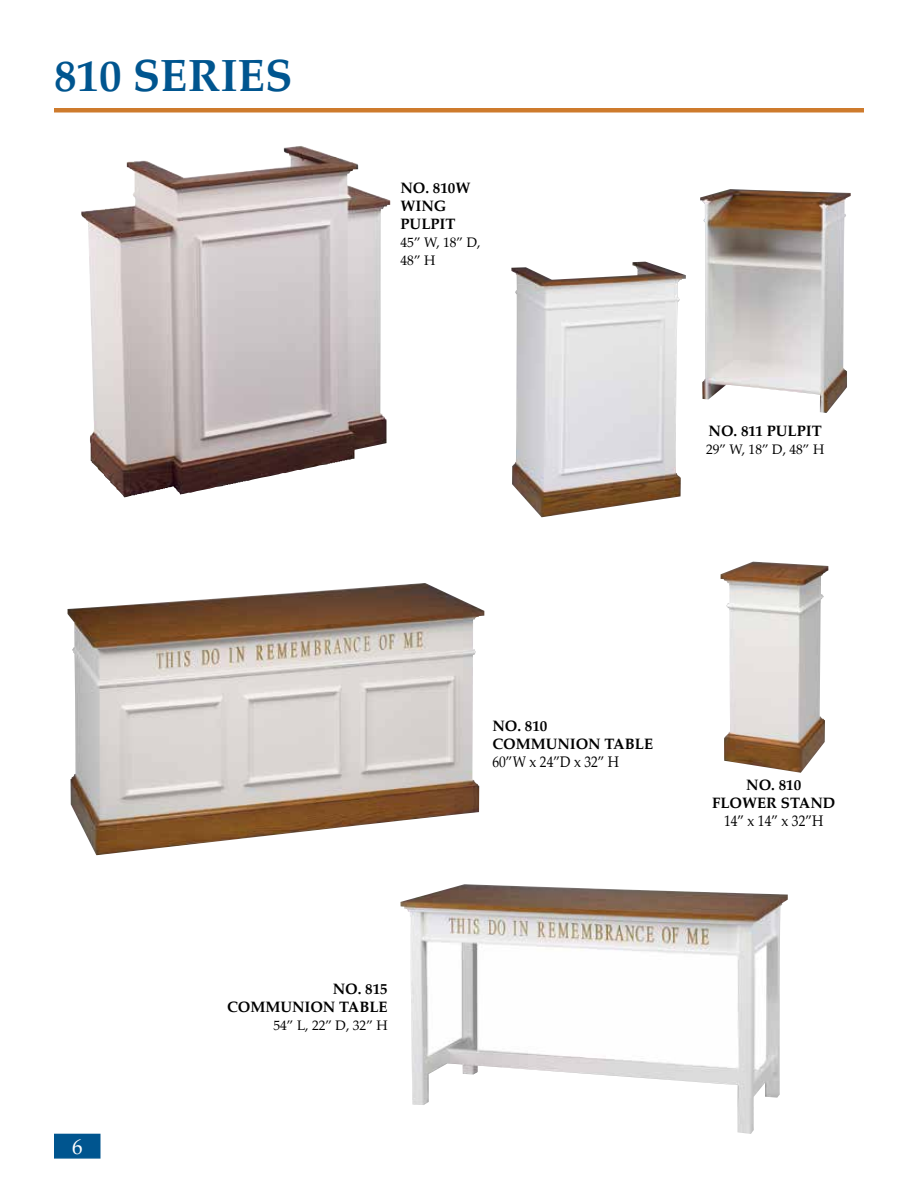
<style>
.page{position:relative;width:918px;height:1188px;background:#fff}
.page>*{position:absolute;margin:0;border:0;box-sizing:border-box;transform-origin:0 0}
.t1{font:700 45px "Palatino";color:#00558f}
.t2{font:21px "Palatino";color:#fff}
.t3{font:700 15px/18px "Palatino";color:#000}
.t4{font:15px "Palatino";color:#000;scale:.9 1}
.t5{font:13.5px/18px "Palatino";color:#000}
</style>
<div class="page">
<div style="left:54px;top:1134px;width:46px;height:25px;background:#00558f;border:2px solid #00558f"></div>
<hr style="left:54px;top:108px;width:810px;height:4px;background:#ce7b2d">
<img style="left:81px;top:148px;width:309px;height:349px">
<img style="left:511px;top:262px;width:175px;height:255px">
<img style="left:700px;top:189px;width:151px;height:224px">
<img style="left:400px;top:884px;width:388px;height:250px">
<img style="left:68px;top:583px;width:416px;height:272px">
<img style="left:721px;top:562px;width:107px;height:211px">
<h1 class="t1" style="left:54px;top:37px;width:240px">810 SERIES</h1>
<p class="t3" style="left:400px;top:178px;width:71px">NO. 810W<br>WING<br>PULPIT</p>
<p class="t5" style="left:400px;top:233px;width:82px">45” W, 18” D,<br>48” H</p>
<p class="t3" style="left:709px;top:421px;width:115px">NO. 811 PULPIT</p>
<p class="t5" style="left:706px;top:440px;width:120px">29” W, 18” D, 48” H</p>
<h2 class="t2" style="left:72px;top:1129px;width:12px">6</h2>
<p class="t3" style="left:227px;top:980px;width:162px;text-align:right">NO. 815<br>COMMUNION TABLE</p>
<p class="t5" style="left:273px;top:1017px;width:116px">54” L, 22” D, 32” H</p>
<p class="t3" style="left:492px;top:717px;width:162px">NO. 810<br>COMMUNION TABLE</p>
<p class="t4" style="left:492px;top:750px;width:142px">60”W x 24”D x 32” H</p>
<p class="t3" style="left:712px;top:776px;width:125px;text-align:center">NO. 810<br>FLOWER STAND</p>
<p class="t4" style="left:724px;top:809px;width:112px">14” x 14” x 32”H</p>
</div>
